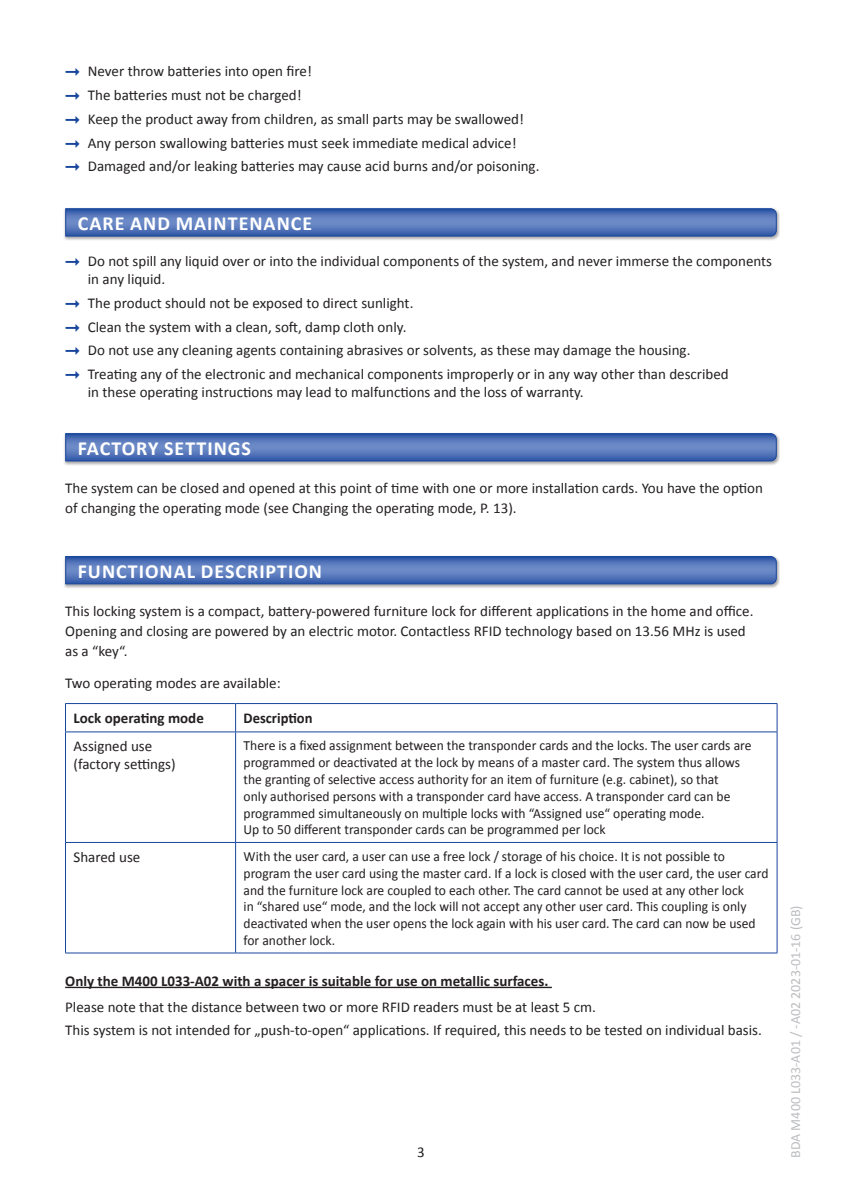
<style>
.page{position:relative;width:842px;height:1191px;background:#fff}
.page>*{position:absolute;margin:0;border:0;box-sizing:border-box;transform-origin:0 0}
.t1{font:700 20px "Calibri";letter-spacing:.05em;color:#fff}
.t2{font:15px/23.6px "Calibri";color:#231f20}
.t3{font:700 15px "Calibri";color:#231f20}
.t4{font:14px/16.8px "Calibri";color:#231f20}
.t5{font:14px "Calibri";color:#bcbdc0}
</style>
<div class="page">
<hr style="left:65px;top:986px;width:487px;height:2px;background:#231f20">
<div style="left:63px;top:207px;width:717px;height:34px;background:#231f20;opacity:.4"></div>
<svg style="left:65px;top:208px;width:712px;height:29px"></svg>
<div style="left:63px;top:432px;width:717px;height:34px;background:#231f20;opacity:.4"></div>
<svg style="left:65px;top:432px;width:712px;height:30px"></svg>
<div style="left:63px;top:555px;width:717px;height:34px;background:#231f20;opacity:.4"></div>
<svg style="left:65px;top:555px;width:712px;height:30px"></svg>
<svg style="left:66px;top:704px;width:711px;height:138px"></svg>
<svg style="left:236px;top:732px;width:541px;height:220px"></svg>
<hr style="left:65px;top:703px;width:171px;height:1px;background:#18469d">
<svg style="left:65px;top:704px;width:1px;height:27px"></svg>
<hr style="left:236px;top:703px;width:541px;height:1px;background:#18469d">
<svg style="left:235px;top:704px;width:1px;height:27px"></svg>
<svg style="left:777px;top:704px;width:1px;height:27px"></svg>
<hr style="left:65px;top:731px;width:171px;height:1px;background:#18469d">
<hr style="left:65px;top:732px;width:1px;height:110px;background:#18469d">
<hr style="left:236px;top:731px;width:541px;height:1px;background:#18469d">
<hr style="left:235px;top:732px;width:1px;height:110px;background:#18469d">
<hr style="left:777px;top:732px;width:1px;height:110px;background:#18469d">
<hr style="left:65px;top:842px;width:171px;height:1px;background:#18469d">
<hr style="left:65px;top:842px;width:1px;height:110px;background:#18469d">
<hr style="left:236px;top:842px;width:541px;height:1px;background:#18469d">
<hr style="left:235px;top:842px;width:1px;height:110px;background:#18469d">
<hr style="left:777px;top:842px;width:1px;height:110px;background:#18469d">
<hr style="left:65px;top:952px;width:171px;height:1px;background:#18469d">
<hr style="left:236px;top:952px;width:541px;height:1px;background:#18469d">
<p class="t2" style="left:88px;top:59px;width:453px">Never throw batteries into open fire!<br>The batteries must not be charged!<br>Keep the product away from children, as small parts may be swallowed!<br>Any person swallowing batteries must seek immediate medical advice!<br>Damaged and/or leaking batteries may cause acid burns and/or poisoning.</p>
<h1 class="t1" style="left:78px;top:211px;width:236px">CARE AND MAINTENANCE</h1>
<p class="t2" style="left:88px;top:252px;width:686px;line-height:18px">Do not spill any liquid over or into the individual components of the system, and never immerse the components in any liquid.</p>
<p class="t2" style="left:88px;top:291px;width:642px">The product should not be exposed to direct sunlight.<br>Clean the system with a clean, soft, damp cloth only.<br>Do not use any cleaning agents containing abrasives or solvents, as these may damage the housing.<br>Treating any of the electronic and mechanical components improperly or in any way other than described</p>
<p class="t2" style="left:88px;top:380px;width:497px">in these operating instructions may lead to malfunctions and the loss of warranty.</p>
<h1 class="t1" style="left:78px;top:436px;width:175px">FACTORY SETTINGS</h1>
<p class="t2" style="left:65px;top:477px;width:699px;line-height:20px">The system can be closed and opened at this point of time with one or more installation cards. You have the option of changing the operating mode (see Changing the operating mode, P. 13).</p>
<h1 class="t1" style="left:78px;top:559px;width:246px">FUNCTIONAL DESCRIPTION</h1>
<p class="t2" style="left:65px;top:600px;width:690px;line-height:20px">This locking system is a compact, battery-powered furniture lock for different applications in the home and office.<br>Opening and closing are powered by an electric motor. Contactless RFID technology based on 13.56 MHz is used as a “key“.</p>
<p class="t2" style="left:65px;top:670px;width:217px">Two operating modes are available:</p>
<p class="t3" style="left:73px;top:708px;width:132px">Lock operating mode</p>
<p class="t3" style="left:244px;top:708px;width:71px">Description</p>
<p class="t2" style="left:73px;top:736px;width:104px;line-height:18px">Assigned use (factory settings)</p>
<p class="t4" style="left:244px;top:736px;width:509px">There is a fixed assignment between the transponder cards and the locks. The user cards are programmed or deactivated at the lock by means of a master card. The system thus allows the granting of selective access authority for an item of furniture (e.g. cabinet), so that<br>only authorised persons with a transponder card have access. A transponder card can be programmed simultaneously on multiple locks with “Assigned use“ operating mode.<br>Up to 50 different transponder cards can be programmed per lock</p>
<p class="t2" style="left:73px;top:844px;width:68px">Shared use</p>
<p class="t4" style="left:244px;top:847px;width:526px">With the user card, a user can use a free lock / storage of his choice. It is not possible to program the user card using the master card. If a lock is closed with the user card, the user card and the furniture lock are coupled to each other. The card cannot be used at any other lock<br>in “shared use“ mode, and the lock will not accept any other user card. This coupling is only deactivated when the user opens the lock again with his user card. The card can now be used for another lock.</p>
<p class="t3" style="left:65px;top:971px;width:485px">Only the M400 L033-A02 with a spacer is suitable for use on metallic surfaces.</p>
<p class="t2" style="left:65px;top:994px;width:698px">Please note that the distance between two or more RFID readers must be at least 5 cm.<br>This system is not intended for „push-to-open“ applications. If required, this needs to be tested on individual basis.</p>
<p class="t2" style="left:417px;top:1139px;width:9px">3</p>
<p class="t5" style="left:787px;top:1157px;width:254px;rotate:-90deg">BDA M400 L033-A01 / -A02 2023-01-16 (GB)</p>
</div>
